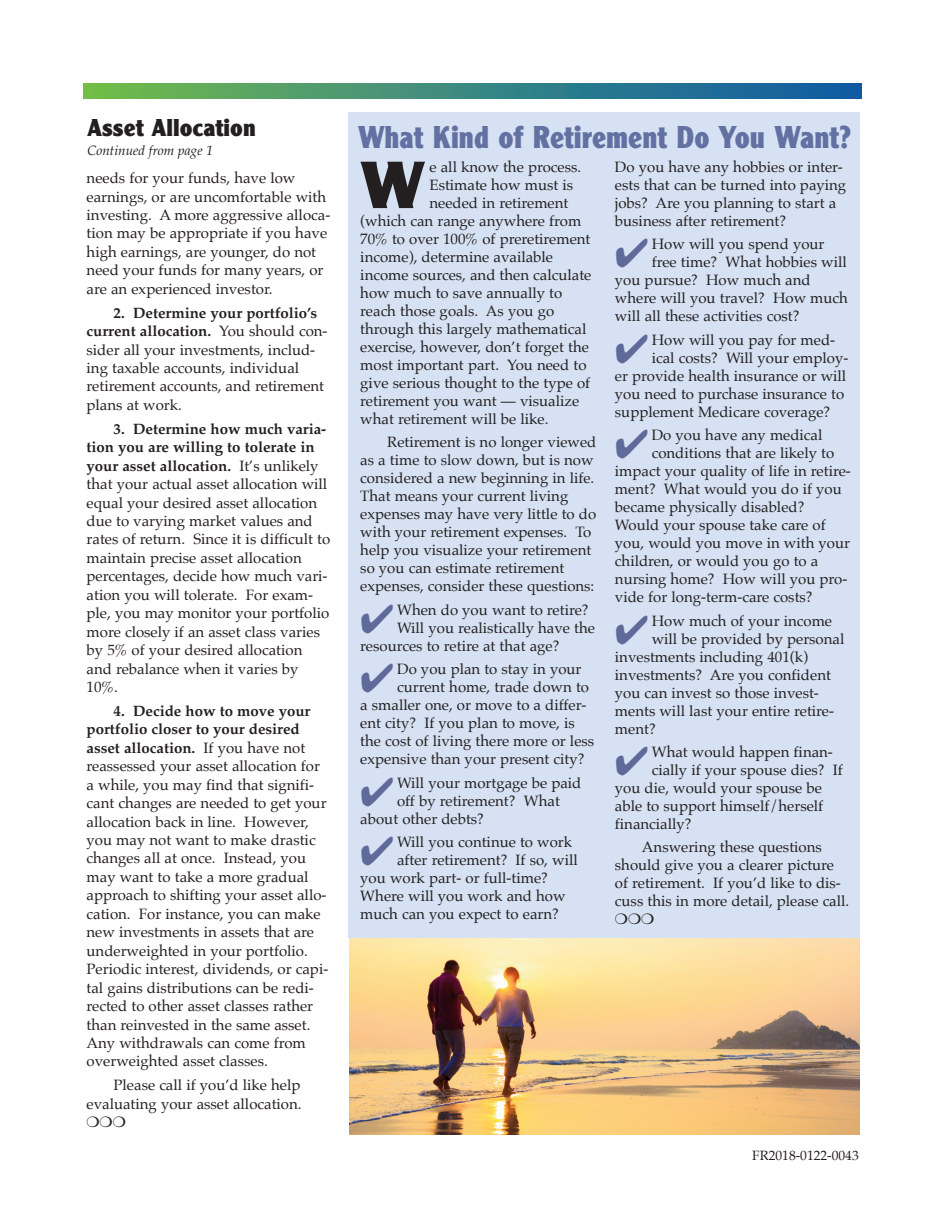
<style>
.page{position:relative;width:945px;height:1215px;background:#fff}
.page>*{position:absolute;margin:0;border:0;box-sizing:border-box;transform-origin:0 0}
.t1{font:700 expanded 69.6px "Clearface Got";color:#231f20}
.t2{font:700 expanded 33px "Clearface Got";color:#6371a2;scale:.87 1}
.t3{font:700 expanded 25.5px "Clearface Got";color:#231f20;scale:.95 1}
.t4{font:15px/18.5px "Palatino";color:#231f20}
.t5{font:italic 13.5px "Palatino";color:#231f20}
.t6{font:13.5px "Palatino";color:#231f20}
.s1{font-weight:700}
.s2{color:#5f6a9b}
</style>
<div class="page">
<img style="left:84px;top:84px;width:777px;height:15px">
<div style="left:349px;top:113px;width:511px;height:1020px;background:#d6e2f3"></div>
<img style="left:349px;top:938px;width:511px;height:196px">
<h3 class="t3" style="left:87px;top:112px;width:179px">Asset Allocation</h3>
<p class="t5" style="left:87px;top:143px;width:127px">Continued from page 1</p>
<p class="t4" style="left:87px;top:170px;width:245px">needs for your funds, have low earnings, or are uncomfortable with investing. A more aggressive alloca&shy;tion may be appropriate if you have high earnings, are younger, do not need your funds for many years, or are an experienced investor.</p>
<p class="t4" style="left:87px;top:304px;width:243px;text-indent:27px"><span class="s1">2. Determine your portfolio’s current allocation.</span> You should con&shy;sider all your investments, includ&shy;ing taxable accounts, individual retirement accounts, and retirement plans at work.</p>
<p class="t4" style="left:87px;top:420px;width:245px;text-indent:27px"><span class="s1">3. Determine how much varia&shy;tion you are willing to tolerate in your asset allocation.</span> It’s unlikely that your actual asset allocation will equal your desired asset allocation due to varying market values and rates of return. Since it is difficult to maintain precise asset allocation percentages, decide how much vari&shy;ation you will tolerate. For exam&shy;ple, you may monitor your portfolio more closely if an asset class varies by 5% of your desired allocation and rebalance when it varies by<br>10%.</p>
<p class="t4" style="left:87px;top:703px;width:243px;text-indent:27px"><span class="s1">4. Decide how to move your portfolio closer to your desired asset allocation.</span> If you have not reassessed your asset allocation for a while, you may find that signifi&shy;cant changes are needed to get your allocation back in line. However, you may not want to make drastic changes all at once. Instead, you may want to take a more gradual approach to shifting your asset allo&shy;cation. For instance, you can make new investments in assets that are underweighted in your portfolio.<br>Periodic interest, dividends, or capi&shy;tal gains distributions can be redi&shy;rected to other asset classes rather than reinvested in the same asset.<br>Any withdrawals can come from overweighted asset classes.</p>
<p class="t4" style="left:87px;top:1077px;width:217px;text-align:right">Please call if you’d like help evaluating your asset allocation.</p>
<h2 class="t2" style="left:358px;top:117px;width:568px">What Kind of Retirement Do You Want?</h2>
<h1 class="t1" style="left:360px;top:143px;width:66px">W</h1>
<p class="t4" style="left:430px;top:159px;width:153px">e all know the process.</p>
<p class="t4" style="left:615px;top:159px;width:233px;line-height:18px">Do you have any hobbies or inter&shy;ests that can be turned into paying jobs? Are you planning to start a business after retirement?</p>
<p class="t4" style="left:615px;top:236px;width:211px"><span class="s2">✔</span> How will you spend your</p>
<p class="t4" style="left:430px;top:177px;width:145px">Estimate how must is</p>
<p class="t4" style="left:430px;top:195px;width:140px">needed in retirement</p>
<p class="t4" style="left:360px;top:213px;width:222px">(which can range anywhere from</p>
<p class="t4" style="left:360px;top:231px;width:232px">70% to over 100% of preretirement</p>
<p class="t4" style="left:360px;top:249px;width:194px">income), determine available</p>
<p class="t4" style="left:360px;top:267px;width:233px">income sources, and then calculate</p>
<p class="t4" style="left:360px;top:285px;width:203px">how much to save annually to</p>
<p class="t4" style="left:360px;top:303px;width:195px">reach those goals. As you go</p>
<p class="t4" style="left:360px;top:321px;width:228px">through this largely mathematical</p>
<p class="t4" style="left:360px;top:339px;width:230px">exercise, however, don’t forget the</p>
<p class="t4" style="left:360px;top:357px;width:228px">most important part. You need to</p>
<p class="t4" style="left:360px;top:375px;width:231px">give serious thought to the type of</p>
<p class="t4" style="left:360px;top:393px;width:220px">retirement you want — visualize</p>
<p class="t4" style="left:360px;top:411px;width:190px">what retirement will be like.</p>
<p class="t4" style="left:360px;top:434px;width:238px;line-height:18px;text-indent:27px">Retirement is no longer viewed as a time to slow down, but is now considered a new beginning in life.<br>That means your current living expenses may have very little to do with your retirement expenses. To help you visualize your retirement so you can estimate retirement expenses, consider these questions:</p>
<p class="t4" style="left:360px;top:602px;width:230px"><span class="s2">✔</span> When do you want to retire?</p>
<p class="t4" style="left:652px;top:254px;width:197px">free time? What hobbies will</p>
<p class="t4" style="left:615px;top:272px;width:197px">you pursue? How much and</p>
<p class="t4" style="left:615px;top:290px;width:235px">where will you travel? How much</p>
<p class="t4" style="left:615px;top:308px;width:186px">will all these activities cost?</p>
<p class="t4" style="left:615px;top:332px;width:222px"><span class="s2">✔</span> How will you pay for med-</p>
<p class="t4" style="left:652px;top:350px;width:198px">ical costs? Will your employ-</p>
<p class="t4" style="left:615px;top:368px;width:233px">er provide health insurance or will</p>
<p class="t4" style="left:615px;top:386px;width:231px">you need to purchase insurance to</p>
<p class="t4" style="left:615px;top:404px;width:217px">supplement Medicare coverage?</p>
<p class="t4" style="left:615px;top:427px;width:209px"><span class="s2">✔</span> Do you have any medical</p>
<p class="t4" style="left:652px;top:445px;width:184px">conditions that are likely to</p>
<p class="t4" style="left:615px;top:463px;width:237px">impact your quality of life in retire-</p>
<p class="t4" style="left:615px;top:481px;width:228px">ment? What would you do if you</p>
<p class="t4" style="left:615px;top:499px;width:191px">became physically disabled?</p>
<p class="t4" style="left:615px;top:517px;width:212px">Would your spouse take care of</p>
<p class="t4" style="left:615px;top:535px;width:237px">you, would you move in with your</p>
<p class="t4" style="left:615px;top:553px;width:205px">children, or would you go to a</p>
<p class="t4" style="left:615px;top:571px;width:234px">nursing home? How will you pro-</p>
<p class="t4" style="left:615px;top:589px;width:199px">vide for long-term-care costs?</p>
<p class="t4" style="left:615px;top:612px;width:219px"><span class="s2">✔</span> How much of your income</p>
<p class="t4" style="left:397px;top:620px;width:199px">Will you realistically have the</p>
<p class="t4" style="left:360px;top:638px;width:201px">resources to retire at that age?</p>
<p class="t4" style="left:360px;top:661px;width:223px"><span class="s2">✔</span> Do you plan to stay in your</p>
<p class="t4" style="left:652px;top:630px;width:194px">will be provided by personal</p>
<p class="t4" style="left:615px;top:648px;width:195px">investments including 401(k)</p>
<p class="t4" style="left:615px;top:666px;width:218px">investments? Are you confident</p>
<p class="t4" style="left:615px;top:684px;width:205px">you can invest so those invest-</p>
<p class="t4" style="left:615px;top:702px;width:221px">ments will last your entire retire-</p>
<p class="t4" style="left:615px;top:720px;width:42px">ment?</p>
<p class="t4" style="left:615px;top:744px;width:220px"><span class="s2">✔</span> What would happen finan-</p>
<p class="t4" style="left:397px;top:679px;width:194px">current home, trade down to</p>
<p class="t4" style="left:360px;top:697px;width:228px">a smaller one, or move to a differ-</p>
<p class="t4" style="left:360px;top:715px;width:216px">ent city? If you plan to move, is</p>
<p class="t4" style="left:360px;top:733px;width:235px">the cost of living there more or less</p>
<p class="t4" style="left:360px;top:751px;width:226px">expensive than your present city?</p>
<p class="t4" style="left:360px;top:774px;width:223px"><span class="s2">✔</span> Will your mortgage be paid</p>
<p class="t4" style="left:652px;top:762px;width:193px">cially if your spouse dies? If</p>
<p class="t4" style="left:615px;top:780px;width:209px">you die, would your spouse be</p>
<p class="t4" style="left:615px;top:798px;width:210px">able to support himself/herself</p>
<p class="t4" style="left:615px;top:816px;width:78px">financially?</p>
<p class="t4" style="left:615px;top:839px;width:236px;line-height:18px;text-indent:27px">Answering these questions should give you a clearer picture of retirement. If you’d like to dis&shy;cuss this in more detail, please call.</p>
<p class="t4" style="left:397px;top:792px;width:164px">off by retirement? What</p>
<p class="t4" style="left:360px;top:810px;width:125px">about other debts?</p>
<p class="t4" style="left:360px;top:834px;width:213px"><span class="s2">✔</span> Will you continue to work</p>
<p class="t4" style="left:397px;top:852px;width:182px">after retirement? If so, will</p>
<p class="t4" style="left:360px;top:870px;width:189px">you work part- or full-time?</p>
<p class="t4" style="left:360px;top:888px;width:207px">Where will you work and how</p>
<p class="t4" style="left:360px;top:906px;width:200px">much can you expect to earn?</p>
<p class="t6" style="left:752px;top:1149px;width:108px">FR2018-0122-0043</p>
</div>
